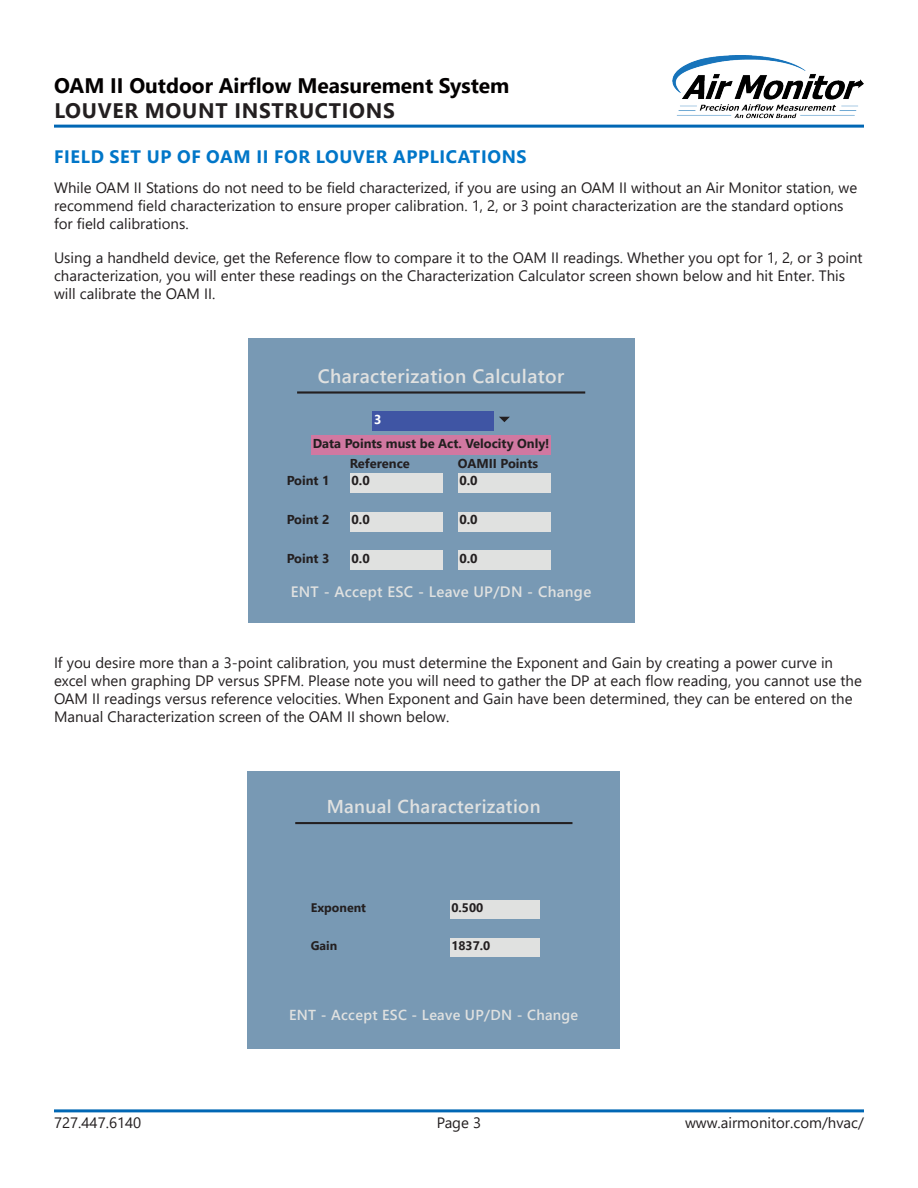
<style>
.page{position:relative;width:918px;height:1188px;background:#fff}
.page>*{position:absolute;margin:0;border:0;box-sizing:border-box;transform-origin:0 0}
.t1{font:700 21px "Segoe UI";color:#030000}
.t2{font:700 21px "Segoe UI";letter-spacing:.035em;color:#231f20}
.t3{font:600 19.35px "Segoe UI";letter-spacing:.02em;color:#e0e1e0}
.t4{font:600 18.6px "Segoe UI";letter-spacing:.02em;color:#e0e1e0}
.t5{font:700 18px "Segoe UI";letter-spacing:.035em;color:#0076c8}
.t6{font:15px/18px "Segoe UI";color:#231f20}
.t7{font:600 15px "Segoe UI";letter-spacing:.02em;color:#e0e1e0}
.t8{font:600 14.4px "Segoe UI";letter-spacing:.02em;color:#e0e1e0}
.t9{font:700 12.9px/24.3px "Segoe UI";color:#231f20}
.t10{font:700 12.45px "Segoe UI";color:#231f20}
.s1{color:#fff}
</style>
<div class="page">
<hr style="left:54px;top:1109px;width:810px;height:3px;background:#0167b4">
<img style="left:673px;top:55px;width:191px;height:64px">
<hr style="left:54px;top:125px;width:810px;height:3px;background:#0167b4">
<div style="left:248px;top:338px;width:386px;height:285px;background:#7899b4"></div>
<hr style="left:297px;top:391px;width:288px;height:3px;background:#231f20">
<div style="left:372px;top:411px;width:122px;height:20px;background:#3f55a4"></div>
<svg style="left:499px;top:417px;width:11px;height:5px"></svg>
<div style="left:312px;top:436px;width:239px;height:19px;background:#d178a1"></div>
<div style="left:350px;top:473px;width:93px;height:19px;background:#e0e1e0"></div>
<div style="left:350px;top:512px;width:93px;height:19px;background:#e0e1e0"></div>
<div style="left:350px;top:551px;width:93px;height:19px;background:#e0e1e0"></div>
<div style="left:458px;top:473px;width:93px;height:19px;background:#e0e1e0"></div>
<div style="left:458px;top:512px;width:93px;height:19px;background:#e0e1e0"></div>
<div style="left:458px;top:551px;width:93px;height:19px;background:#e0e1e0"></div>
<div style="left:248px;top:771px;width:372px;height:277px;background:#7899b4"></div>
<hr style="left:295px;top:822px;width:277px;height:2px;background:#231f20">
<div style="left:450px;top:901px;width:89px;height:18px;background:#e0e1e0"></div>
<div style="left:450px;top:938px;width:89px;height:18px;background:#e0e1e0"></div>
<h1 class="t1" style="left:54px;top:66px;width:457px">OAM II Outdoor Airflow Measurement System</h1>
<h1 class="t2" style="left:54px;top:91px;width:342px">LOUVER MOUNT INSTRUCTIONS</h1>
<p class="t5" style="left:54px;top:139px;width:474px">FIELD SET UP OF OAM II FOR LOUVER APPLICATIONS</p>
<p class="t6" style="left:54px;top:178px;width:805px">While OAM II Stations do not need to be field characterized, if you are using an OAM II without an Air Monitor station, we recommend field characterization to ensure proper calibration. 1, 2, or 3 point characterization are the standard options for field calibrations.</p>
<p class="t6" style="left:54px;top:247px;width:810px">Using a handheld device, get the Reference flow to compare it to the OAM II readings. Whether you opt for 1, 2, or 3 point characterization, you will enter these readings on the Characterization Calculator screen shown below and hit Enter. This will calibrate the OAM II.</p>
<p class="t3" style="left:318px;top:357px;width:248px">Characterization Calculator</p>
<p class="t9" style="left:313px;top:406px;width:238px;text-indent:61px"><span class="s1">3<br></span>Data Points must be Act. Velocity Only!</p>
<p class="t9" style="left:287px;top:468px;width:44px">Point 1</p>
<p class="t9" style="left:351px;top:468px;width:20px">0.0</p>
<p class="t9" style="left:350px;top:450px;width:61px">Reference</p>
<p class="t9" style="left:458px;top:450px;width:82px">OAMII Points</p>
<p class="t9" style="left:459px;top:468px;width:20px">0.0</p>
<p class="t9" style="left:459px;top:506px;width:20px">0.0</p>
<p class="t9" style="left:459px;top:545px;width:20px">0.0</p>
<p class="t9" style="left:287px;top:506px;width:44px">Point 2</p>
<p class="t9" style="left:351px;top:506px;width:20px">0.0</p>
<p class="t9" style="left:351px;top:545px;width:20px">0.0</p>
<p class="t9" style="left:287px;top:545px;width:44px">Point 3</p>
<p class="t7" style="left:291px;top:577px;width:302px">ENT - Accept ESC - Leave UP/DN - Change</p>
<p class="t6" style="left:54px;top:652px;width:809px">If you desire more than a 3-point calibration, you must determine the Exponent and Gain by creating a power curve in excel when graphing DP versus SPFM. Please note you will need to gather the DP at each flow reading, you cannot use the OAM II readings versus reference velocities. When Exponent and Gain have been determined, they can be entered on the Manual Characterization screen of the OAM II shown below.</p>
<p class="t4" style="left:327px;top:789px;width:215px">Manual Characterization</p>
<p class="t10" style="left:311px;top:896px;width:57px">Exponent</p>
<p class="t10" style="left:311px;top:934px;width:28px">Gain</p>
<p class="t10" style="left:451px;top:896px;width:33px">0.500</p>
<p class="t10" style="left:451px;top:934px;width:41px">1837.0</p>
<p class="t8" style="left:289px;top:1001px;width:291px">ENT - Accept ESC - Leave UP/DN - Change</p>
<p class="t6" style="left:54px;top:1112px;width:89px">727.447.6140</p>
<p class="t6" style="left:437px;top:1112px;width:46px">Page 3</p>
<p class="t6" style="left:685px;top:1112px;width:181px">www.airmonitor.com/hvac/</p>
</div>
